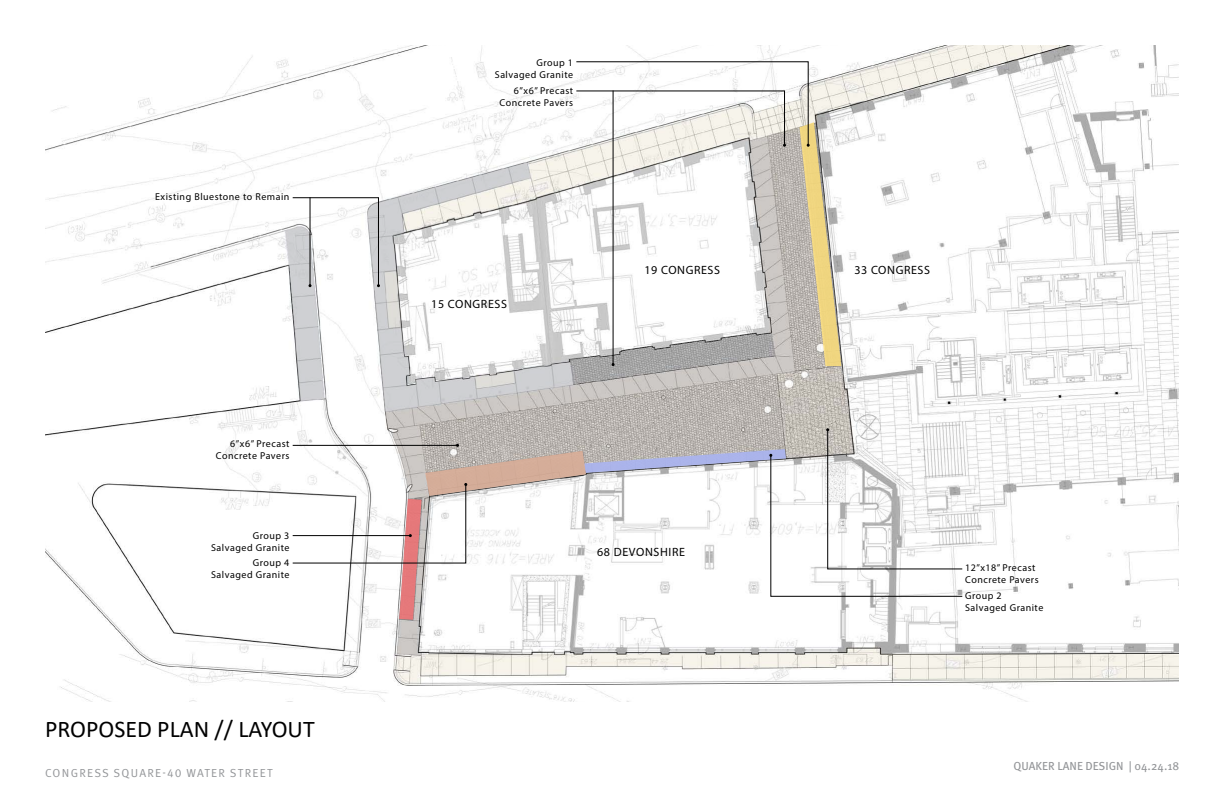
<style>
.page{position:relative;width:1224px;height:792px;background:#fff}
.page>*{position:absolute;margin:0;border:0;box-sizing:border-box;transform-origin:0 0}
.t1{font:24px "Calibri";color:#000}
.t2{font:20px "Myriad Pro";color:#000}
.t3{font:12px "Myriad Pro";letter-spacing:.05em;color:#000}
.t4{font:11.6px "Meta OT Norm";letter-spacing:.11em;color:#939598}
.t5{font:11.6px "Meta OT";color:#939598}
.t6{font:10px/12px "Myriad Pro";letter-spacing:.05em;color:#000;text-align:right}
</style>
<div class="page">
<img style="left:45px;top:45px;width:1133px;height:656px">
<svg style="left:292px;top:428px;width:671px;height:192px"></svg>
<svg style="left:576px;top:61px;width:265px;height:305px"></svg>
<svg style="left:367px;top:163px;width:206px;height:249px"></svg>
<svg style="left:285px;top:197px;width:95px;height:204px"></svg>
<p class="t6" style="left:155px;top:191px;width:136px">Existing Bluestone to Remain</p>
<p class="t6" style="left:216px;top:438px;width:75px">6”x6” Precast<br>Concrete Pavers</p>
<p class="t6" style="left:211px;top:529px;width:80px">Group 3<br>Salvaged Granite</p>
<p class="t6" style="left:211px;top:557px;width:80px">Group 4<br>Salvaged Granite</p>
<h1 class="t1" style="left:45px;top:712px;width:271px">PROPOSED PLAN // LAYOUT</h1>
<h2 class="t2" style="left:26px;top:721px;width:268px">Congress Square | Quaker Lane |</h2>
<p class="t4" style="left:45px;top:766px;width:229px">CONGRESS SQUARE-40 WATER STREET</p>
<p class="t6" style="left:495px;top:56px;width:80px">Group 1<br>Salvaged Granite</p>
<p class="t6" style="left:500px;top:84px;width:75px">6”x6” Precast<br>Concrete Pavers</p>
<p class="t3" style="left:431px;top:296px;width:77px">15 CONGRESS</p>
<p class="t3" style="left:644px;top:262px;width:77px">19 CONGRESS</p>
<p class="t3" style="left:854px;top:262px;width:77px">33 CONGRESS</p>
<p class="t3" style="left:597px;top:545px;width:89px">68 DEVONSHIRE</p>
<p class="t6" style="left:965px;top:562px;width:75px;text-align:left">12”x18” Precast<br>Concrete Pavers</p>
<p class="t6" style="left:965px;top:590px;width:80px;text-align:left">Group 2<br>Salvaged Granite</p>
<p class="t5" style="left:1014px;top:759px;width:167px">QUAKER LANE DESIGN | 04.24.18</p>
</div>
